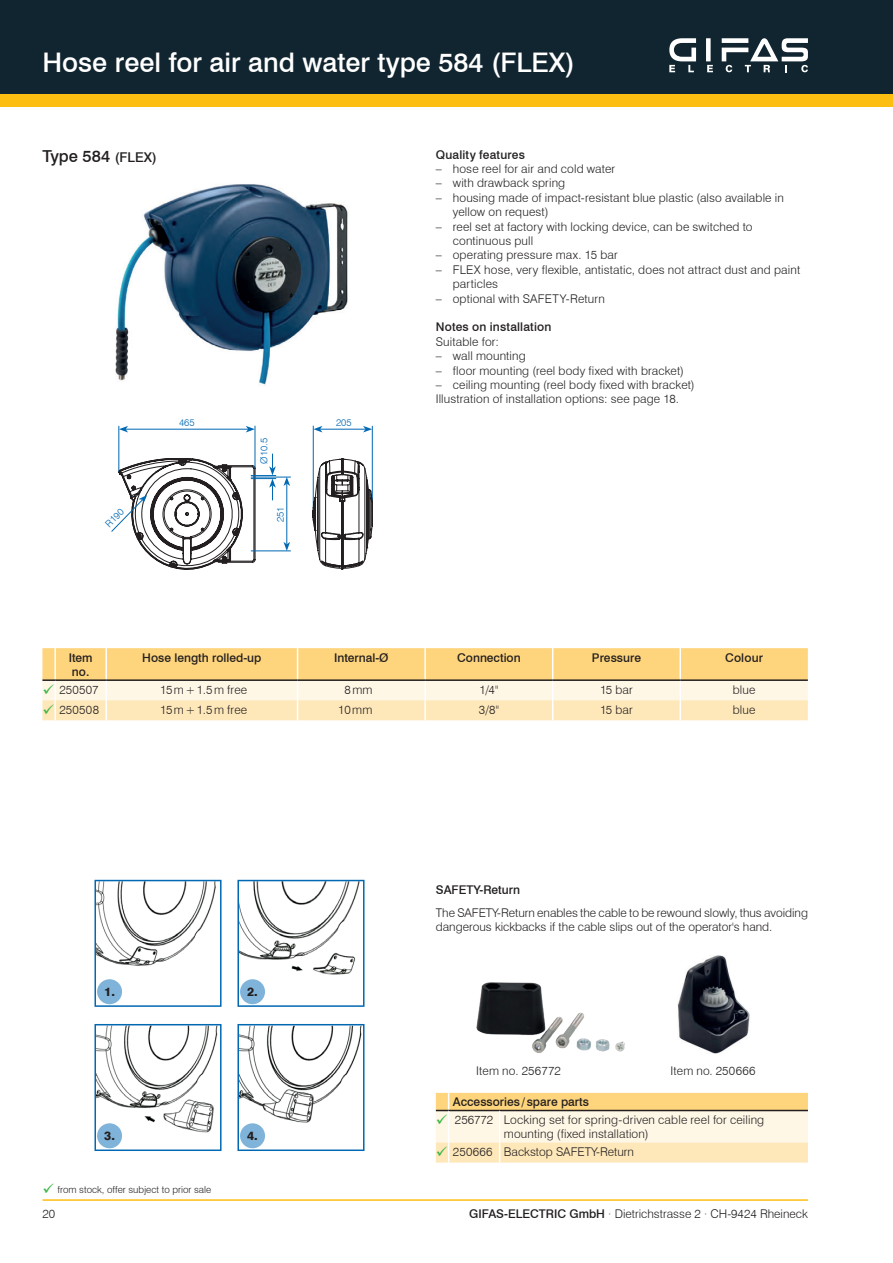
<style>
.page{position:relative;width:893px;height:1263px;background:#fff}
.page>*{position:absolute;margin:0;border:0;box-sizing:border-box;transform-origin:0 0}
.t1{font:500 27px "Swiss 721 BT";color:#fff}
.t2{font:500 16.5px "Swiss 721 BT";color:#231f20}
.t3{font:300 12px/14.4px "Swiss 721 BT";letter-spacing:.01em;color:#231f20}
.t4{font:500 12px/14.4px "Swiss 721 BT";color:#231f20}
.t5{font:800 12px "Swiss 721 BT";color:#231f20}
.t6{font:300 9.75px "Swiss 721 BT";color:#231f20}
.t7{font:300 9.75px "Swiss 721 BT";color:#0168b3}
.s1{font-size:13.5px}
.s2{color:#3eb649}
.s3{font-weight:500}
</style>
<div class="page">
<div style="left:0;top:89px;width:893px;height:17px;background:#fdbe12"></div>
<div style="left:0;top:0;width:893px;height:94px;background:#112530"></div>
<hr style="left:43px;top:1199px;width:765px;height:2px;background:#fdbe12">
<div style="left:706px;top:38px;width:5px;height:23px;background:#fff"></div>
<svg style="left:669px;top:38px;width:27px;height:34px"></svg>
<svg style="left:707px;top:65px;width:6px;height:7px"></svg>
<svg style="left:722px;top:38px;width:86px;height:34px"></svg>
<img style="left:115px;top:184px;width:233px;height:201px">
<hr style="left:119px;top:426px;width:1px;height:46px;background:#0168b3">
<hr style="left:251px;top:551px;width:40px;height:1px;background:#0168b3">
<hr style="left:251px;top:477px;width:40px;height:1px;background:#0168b3">
<hr style="left:255px;top:426px;width:1px;height:42px;background:#0168b3">
<hr style="left:313px;top:426px;width:1px;height:82px;background:#0168b3">
<hr style="left:372px;top:426px;width:1px;height:76px;background:#0168b3">
<hr style="left:287px;top:484px;width:1px;height:60px;background:#0168b3">
<svg style="left:283px;top:542px;width:7px;height:9px"></svg>
<svg style="left:283px;top:477px;width:7px;height:9px"></svg>
<svg style="left:111px;top:454px;width:165px;height:115px"></svg>
<hr style="left:126px;top:429px;width:122px;height:1px;background:#0168b3">
<svg style="left:119px;top:426px;width:9px;height:6px"></svg>
<svg style="left:246px;top:426px;width:9px;height:6px"></svg>
<hr style="left:320px;top:429px;width:45px;height:1px;background:#0168b3">
<svg style="left:313px;top:426px;width:9px;height:6px"></svg>
<svg style="left:363px;top:426px;width:9px;height:6px"></svg>
<div style="left:275px;top:498px;width:11px;height:33px;background:#fff"></div>
<svg style="left:313px;top:458px;width:60px;height:111px"></svg>
<img style="left:94px;top:879px;width:271px;height:272px">
<div style="left:94px;top:880px;width:128px;height:127px;border:2px solid #0168b3"></div>
<div style="left:94px;top:1024px;width:128px;height:127px;border:2px solid #0168b3"></div>
<div style="left:237px;top:880px;width:127px;height:127px;border:2px solid #0168b3"></div>
<div style="left:237px;top:1024px;width:127px;height:127px;border:2px solid #0168b3"></div>
<div style="left:97px;top:979px;width:25px;height:25px;background:#80b3d9;border-radius:50%"></div>
<div style="left:97px;top:1123px;width:25px;height:25px;background:#80b3d9;border-radius:50%"></div>
<div style="left:240px;top:979px;width:25px;height:25px;background:#80b3d9;border-radius:50%"></div>
<div style="left:240px;top:1123px;width:25px;height:25px;background:#80b3d9;border-radius:50%"></div>
<img style="left:677px;top:955px;width:73px;height:99px">
<img style="left:476px;top:982px;width:149px;height:71px">
<svg style="left:42px;top:648px;width:766px;height:72px;background:#f9dfa8"></svg>
<hr style="left:54px;top:700px;width:2px;height:20px;background:#fff">
<svg style="left:436px;top:1093px;width:372px;height:69px;background:#f9e6bc"></svg>
<h1 class="t1" style="left:43px;top:46px;width:534px">Hose reel for air and water type 584 (FLEX)</h1>
<h2 class="t2" style="left:42px;top:146px;width:116px">Type 584 <span class="s1">(FLEX)</span></h2>
<p class="t4" style="left:436px;top:147px;width:91px">Quality features</p>
<p class="t3" style="left:436px;top:161px;width:181px">– hose reel for air and cold water</p>
<p class="t3" style="left:436px;top:176px;width:131px">– with drawback spring</p>
<p class="t3" style="left:453px;top:190px;width:333px;text-indent:-17px">– housing made of impact-resistant blue plastic (also available in yellow on request)</p>
<p class="t3" style="left:453px;top:219px;width:301px;text-indent:-17px">– reel set at factory with locking device, can be switched to continuous pull</p>
<p class="t3" style="left:436px;top:248px;width:184px">– operating pressure max. 15 bar</p>
<p class="t3" style="left:453px;top:262px;width:349px;text-indent:-17px">– FLEX hose, very flexible, antistatic, does not attract dust and paint particles</p>
<p class="t3" style="left:436px;top:291px;width:171px">– optional with SAFETY-Return</p>
<p class="t4" style="left:436px;top:320px;width:117px">Notes on installation</p>
<p class="t3" style="left:436px;top:334px;width:65px">Suitable for:</p>
<p class="t3" style="left:436px;top:349px;width:92px">– wall mounting</p>
<p class="t3" style="left:436px;top:363px;width:250px">– floor mounting (reel body fixed with bracket)</p>
<p class="t3" style="left:436px;top:377px;width:260px">– ceiling mounting (reel body fixed with bracket)<br>Illustration of installation options: see page 18.</p>
<p class="t7" style="left:179px;top:417px;width:17px">465</p>
<p class="t7" style="left:336px;top:417px;width:17px">205</p>
<p class="t7" style="left:258px;top:464px;width:27px;rotate:-90deg">Ø10.5</p>
<p class="t7" style="left:103px;top:521px;width:23px;rotate:-45deg">R190</p>
<p class="t7" style="left:275px;top:522px;width:17px;rotate:-90deg">251</p>
<p class="t4" style="left:69px;top:650px;width:25px">Item no.</p>
<p class="t4" style="left:142px;top:650px;width:121px">Hose length rolled-up</p>
<p class="t4" style="left:334px;top:650px;width:56px">Internal-Ø</p>
<p class="t4" style="left:457px;top:650px;width:65px">Connection</p>
<p class="t4" style="left:592px;top:650px;width:51px">Pressure</p>
<p class="t4" style="left:725px;top:650px;width:40px">Colour</p>
<p class="t3" style="left:42px;top:682px;width:58px"><span class="s2">✓</span> 250507</p>
<p class="t3" style="left:160px;top:682px;width:89px">15m+1.5m free</p>
<p class="t3" style="left:344px;top:682px;width:30px">8mm</p>
<p class="t3" style="left:479px;top:682px;width:20px">1/4"</p>
<p class="t3" style="left:600px;top:682px;width:34px">15 bar</p>
<p class="t3" style="left:733px;top:682px;width:24px">blue</p>
<p class="t3" style="left:42px;top:702px;width:58px"><span class="s2">✓</span> 250508</p>
<p class="t3" style="left:160px;top:702px;width:89px">15m+1.5m free</p>
<p class="t3" style="left:338px;top:702px;width:36px">10mm</p>
<p class="t3" style="left:479px;top:702px;width:22px">3/8"</p>
<p class="t3" style="left:600px;top:702px;width:34px">15 bar</p>
<p class="t3" style="left:733px;top:702px;width:24px">blue</p>
<p class="t5" style="left:104px;top:984px;width:12px">1.</p>
<p class="t5" style="left:247px;top:984px;width:12px">2.</p>
<p class="t5" style="left:104px;top:1128px;width:12px">3.</p>
<p class="t6" style="left:43px;top:1184px;width:170px"><span class="s2">✓</span> from stock, offer subject to prior sale</p>
<p class="t5" style="left:247px;top:1128px;width:12px">4.</p>
<p class="t4" style="left:436px;top:882px;width:86px">SAFETY-Return</p>
<p class="t3" style="left:436px;top:905px;width:374px">The SAFETY-Return enables the cable to be rewound slowly, thus avoiding dangerous kickbacks if the cable slips out of the operator's hand.</p>
<p class="t3" style="left:476px;top:1064px;width:86px">Item no. 256772</p>
<p class="t3" style="left:671px;top:1064px;width:87px">Item no. 250666</p>
<p class="t4" style="left:453px;top:1095px;width:138px">Accessories/spare parts</p>
<p class="t3" style="left:504px;top:1112px;width:262px;text-indent:-68px"><span class="s2">✓</span> 256772 Locking set for spring-driven cable reel for ceiling mounting (fixed installation)</p>
<p class="t3" style="left:436px;top:1144px;width:200px"><span class="s2">✓</span> 250666 Backstop SAFETY-Return</p>
<p class="t3" style="left:43px;top:1207px;width:14px">20</p>
<p class="t3" style="left:469px;top:1207px;width:340px"><span class="s3">GIFAS-ELECTRIC GmbH</span> · Dietrichstrasse 2 · CH-9424 Rheineck</p>
</div>
